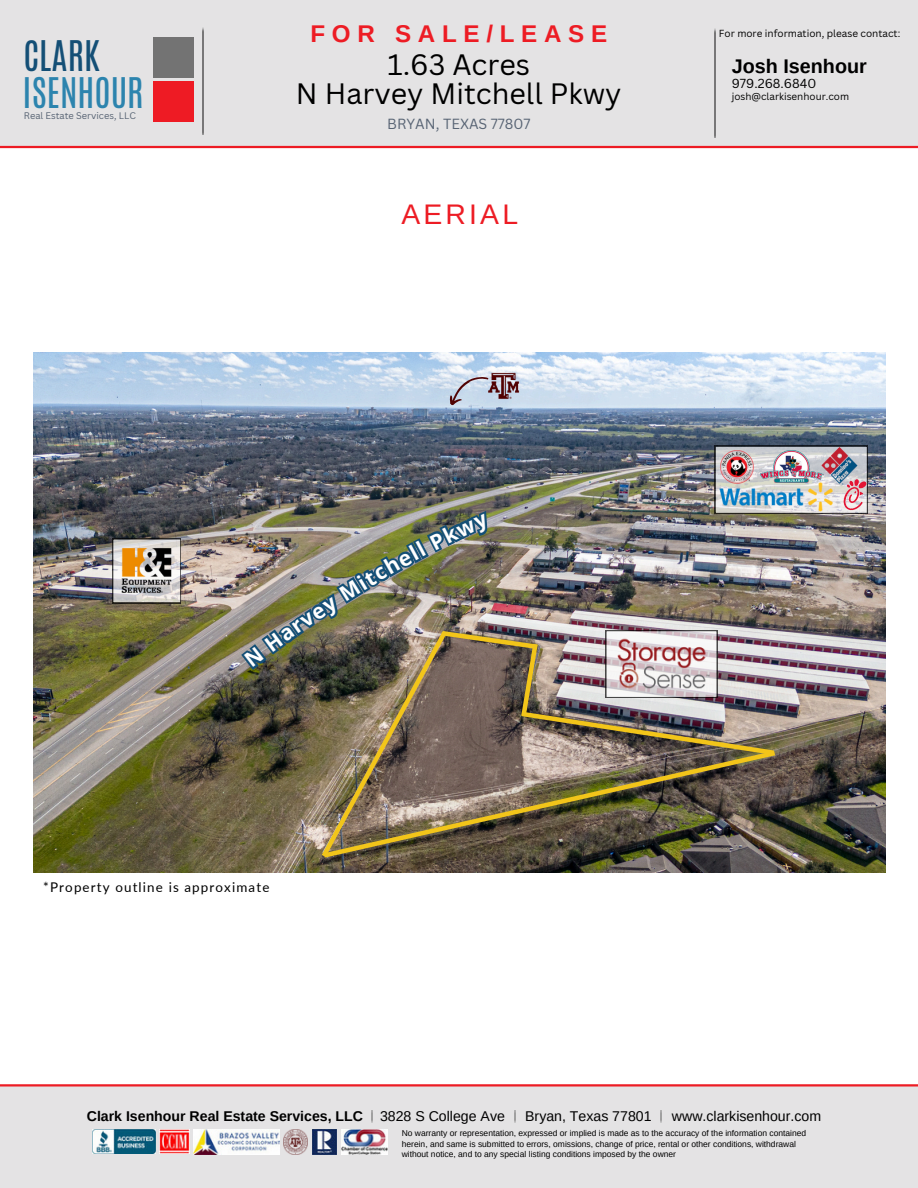
<style>
.page{position:relative;width:918px;height:1188px;background:#fff}
.page>*{position:absolute;margin:0;border:0;box-sizing:border-box;transform-origin:0 0}
.t1{font:35.25px "Antonio";color:#2c84ae}
.t2{font:35.25px "Antonio";color:#144f76}
.t3{font:28.65px/29.2px "Canva Sans";color:#000;text-align:center}
.t4{font:28.35px "Arimo";letter-spacing:.115em;color:#ed1c24}
.t5{font:700 24.15px "Arimo";color:#ed1c24}
.t6{font:700 19.8px "Arimo";color:#000}
.t7{font:14.25px "Canva Sans";color:#586474}
.t8{font:14.1px "Arimo";color:#000}
.t9{font:700 14.1px "Arimo";color:#000}
.t10{font:13.35px "Lato";letter-spacing:.085em;color:#000}
.t11{font:12.75px "Canva Sans";color:#000}
.t12{font:9.9px "Canva Sans";color:#000}
.t13{font:9.3px "Canva Sans";color:#586474}
.t14{font:8.4px/10.6px "Arimo";color:#000}
</style>
<div class="page">
<div style="left:0;top:0;width:918px;height:146px;background:#e4e3e4"></div>
<img style="left:202px;top:27px;width:1px;height:107px">
<img style="left:714px;top:29px;width:1px;height:109px">
<div style="left:154px;top:81px;width:40px;height:40px;background:#ee1b24"></div>
<div style="left:154px;top:38px;width:40px;height:40px;background:#737373"></div>
<hr style="left:0;top:146px;width:918px;height:2px;background:#ed1c24">
<div style="left:0;top:1087px;width:918px;height:101px;background:#e4e3e4"></div>
<svg style="left:371px;top:1110px;width:2px;height:13px"></svg>
<hr style="left:0;top:1084px;width:918px;height:3px;background:#ed1c24">
<svg style="left:514px;top:1110px;width:1px;height:13px"></svg>
<svg style="left:661px;top:1110px;width:1px;height:13px"></svg>
<img style="left:92px;top:1129px;width:64px;height:25px">
<img style="left:159px;top:1129px;width:30px;height:25px">
<img style="left:312px;top:1130px;width:25px;height:24px">
<img style="left:342px;top:1130px;width:45px;height:24px">
<img style="left:283px;top:1130px;width:25px;height:24px">
<img style="left:193px;top:1130px;width:86px;height:24px">
<img style="left:34px;top:352px;width:852px;height:520px">
<img style="left:112px;top:536px;width:69px;height:69px">
<img style="left:868px;top:476px;width:1px;height:37px">
<img style="left:489px;top:369px;width:31px;height:35px">
<svg style="left:445px;top:369px;width:44px;height:39px;background:#c5cddc"></svg>
<img style="left:238px;top:446px;width:630px;height:416px">
<p class="t2" style="left:23px;top:31px;width:78px">CLARK</p>
<p class="t1" style="left:23px;top:68px;width:123px">ISENHOUR</p>
<p class="t13" style="left:24px;top:109px;width:114px">Real Estate Services, LLC</p>
<p class="t5" style="left:310px;top:20px;width:298px">F O R S A L E / L E A S E</p>
<h2 class="t3" style="left:296px;top:49px;width:327px">1.63 Acres<br>N Harvey Mitchell Pkwy</h2>
<p class="t7" style="left:387px;top:114px;width:145px">BRYAN, TEXAS 77807</p>
<p class="t4" style="left:401px;top:198px;width:118px">AERIAL</p>
<p class="t12" style="left:719px;top:27px;width:183px">For more information, please contact:</p>
<p class="t6" style="left:732px;top:55px;width:137px">Josh Isenhour</p>
<p class="t11" style="left:732px;top:74px;width:86px">979.268.6840</p>
<p class="t12" style="left:732px;top:90px;width:119px">josh@clarkisenhour.com</p>
<p class="t10" style="left:43px;top:878px;width:228px">*Property outline is approximate</p>
<h6 class="t9" style="left:87px;top:1109px;width:278px">Clark Isenhour Real Estate Services, LLC</h6>
<p class="t8" style="left:380px;top:1109px;width:126px">3828 S College Ave</p>
<p class="t8" style="left:525px;top:1109px;width:128px">Bryan, Texas 77801</p>
<h5 class="t8" style="left:672px;top:1109px;width:151px">www.clarkisenhour.com</h5>
<p class="t14" style="left:402px;top:1128px;width:406px">No warranty or representation, expressed or implied is made as to the accuracy of the information contained herein, and same is submitted to errors, omissions, change of price, rental or other conditions, withdrawal without notice, and to any special listing conditions imposed by the owner</p>
</div>
